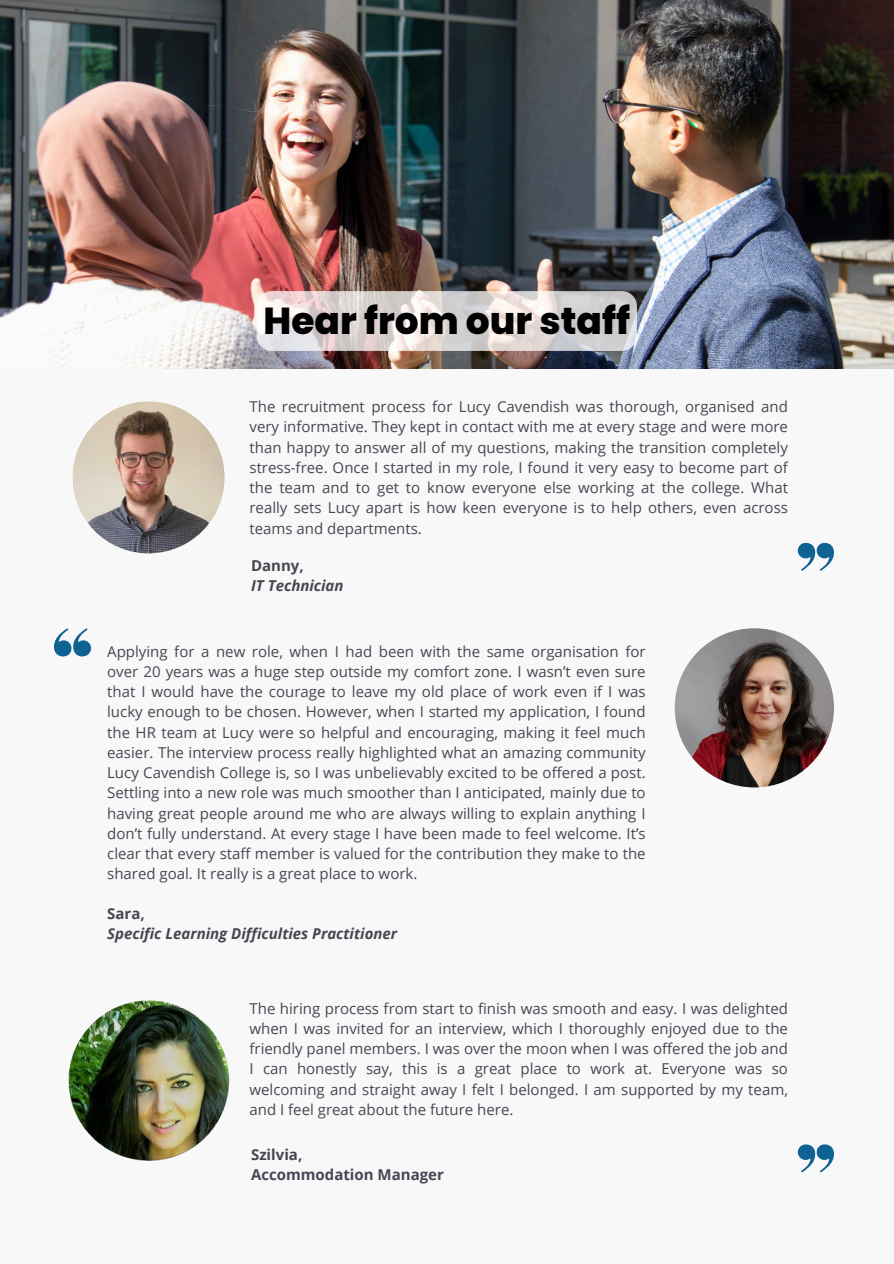
<style>
.page{position:relative;width:894px;height:1264px;background:#fff}
.page>*{position:absolute;margin:0;border:0;box-sizing:border-box;transform-origin:0 0}
.t1{font:800 37.5px "Poppins";color:#000}
.t2{font:15px/20.2px "Open Sans";color:#4b4453;text-align:justify}
.t3{font:italic 700 15px/20.2px "Open Sans";color:#4b4453}
.t4{font:700 15px/20.2px "Open Sans";color:#4b4453}
.s1{font-style:normal}
</style>
<div class="page">
<div style="left:0;top:0;width:893px;height:1263px;background:#f8f8f8"></div>
<img style="left:0;top:0;width:893px;height:369px">
<svg style="left:256px;top:291px;width:380px;height:60px"></svg>
<svg style="left:54px;top:628px;width:37px;height:28px"></svg>
<svg style="left:797px;top:543px;width:36px;height:28px"></svg>
<svg style="left:797px;top:1144px;width:36px;height:28px"></svg>
<img style="left:72px;top:401px;width:152px;height:152px;border-radius:50%">
<img style="left:674px;top:628px;width:159px;height:159px;border-radius:50%">
<img style="left:67px;top:999px;width:163px;height:163px;border-radius:50%">
<p class="t1" style="left:263px;top:294px;width:368px">Hear from our staff</p>
<h2 class="t2" style="left:249px;top:396px;width:540px">The recruitment process for Lucy Cavendish was thorough, organised and very informative. They kept in contact with me at every stage and were more than happy to answer all of my questions, making the transition completely stress-free. Once I started in my role, I found it very easy to become part of the team and to get to know everyone else working at the college. What really sets Lucy apart is how keen everyone is to help others, even across teams and departments.</h2>
<p class="t3" style="left:251px;top:555px;width:94px"><span class="s1">Danny,<br></span>IT Technician</p>
<p class="t2" style="left:107px;top:640px;width:540px">Applying for a new role, when I had been with the same organisation for over 20 years was a huge step outside my comfort zone. I wasn’t even sure that I would have the courage to leave my old place of work even if I was lucky enough to be chosen. However, when I started my application, I found the HR team at Lucy were so helpful and encouraging, making it feel much easier. The interview process really highlighted what an amazing community Lucy Cavendish College is, so I was unbelievably excited to be offered a post.<br>Settling into a new role was much smoother than I anticipated, mainly due to having great people around me who are always willing to explain anything I don’t fully understand. At every stage I have been made to feel welcome. It’s clear that every staff member is valued for the contribution they make to the shared goal. It really is a great place to work.</p>
<p class="t3" style="left:107px;top:902px;width:291px"><span class="s1">Sara,<br></span>Specific Learning Difficulties Practitioner</p>
<h2 class="t2" style="left:249px;top:997px;width:540px">The hiring process from start to finish was smooth and easy. I was delighted when I was invited for an interview, which I thoroughly enjoyed due to the friendly panel members. I was over the moon when I was offered the job and I can honestly say, this is a great place to work at. Everyone was so welcoming and straight away I felt I belonged. I am supported by my team, and I feel great about the future here.</h2>
<p class="t4" style="left:251px;top:1143px;width:194px">Szilvia,<br>Accommodation Manager</p>
</div>
